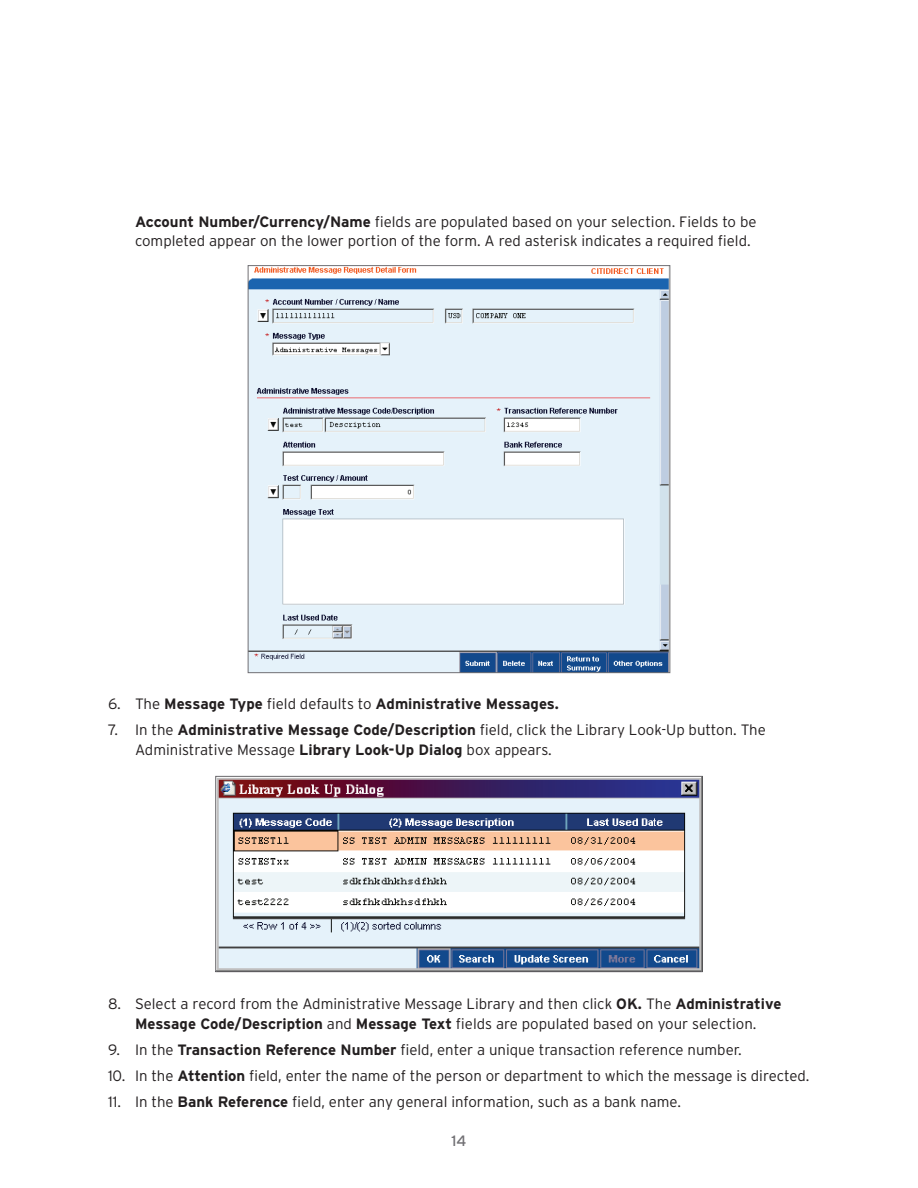
<style>
.page{position:relative;width:918px;height:1188px;background:#fff}
.page>*{position:absolute;margin:0;border:0;box-sizing:border-box;transform-origin:0 0}
.t1{font:300 15px/19.5px "Interstate";color:#231f20}
.t2{font:700 15px "Interstate";color:#231f20}
.t3{font:15px "Interstate";color:#717074}
.s1{font-weight:700}
.s2{font-weight:300}
</style>
<div class="page">
<img style="left:250px;top:267px;width:418px;height:404px">
<img style="left:217px;top:778px;width:484px;height:192px">
<div style="left:215px;top:776px;width:488px;height:196px;border:1px solid #717074"></div>
<p class="t1" style="left:135px;top:212px;width:623px"><span class="s1">Account Number/Currency/Name</span> fields are populated based on your selection. Fields to be completed appear on the lower portion of the form. A red asterisk indicates a required field.</p>
<p class="t2" style="left:108px;top:695px;width:452px"><span class="s2">6. The</span> Message Type <span class="s2">field defaults to</span> Administrative Messages.</p>
<p class="t1" style="left:135px;top:720px;width:632px;text-indent:-27px">7. In the <span class="s1">Administrative Message Code/Description</span> field, click the Library Look-Up button. The<br>Administrative Message <span class="s1">Library Look-Up Dialog</span> box appears.</p>
<p class="t1" style="left:108px;top:994px;width:675px;text-align:center">8. Select a record from the Administrative Message Library and then click <span class="s1">OK.</span> The <span class="s1">Administrative<br>Message Code/Description</span> and <span class="s1">Message Text</span> fields are populated based on your selection.</p>
<p class="t1" style="left:108px;top:1040px;width:635px">9. In the <span class="s1">Transaction Reference Number</span> field, enter a unique transaction reference number.</p>
<p class="t1" style="left:108px;top:1066px;width:703px">10. In the <span class="s1">Attention</span> field, enter the name of the person or department to which the message is directed.</p>
<p class="t1" style="left:108px;top:1092px;width:574px">11. In the <span class="s1">Bank Reference</span> field, enter any general information, such as a bank name.</p>
<p class="t3" style="left:451px;top:1132px;width:17px">14</p>
</div>
